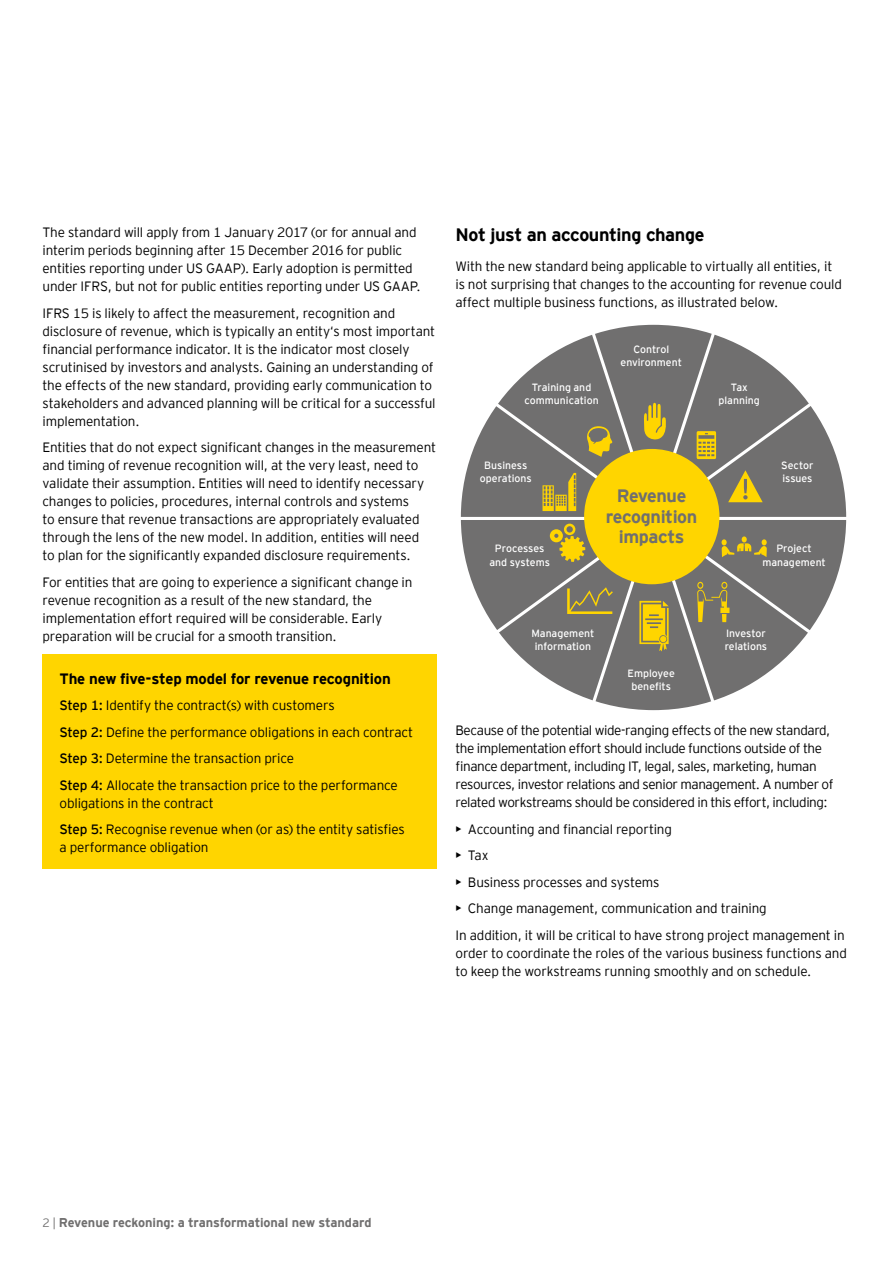
<style>
.page{position:relative;width:893px;height:1263px;background:#fff}
.page>*{position:absolute;margin:0;border:0;box-sizing:border-box;transform-origin:0 0}
.t1{font:700 18px "EY Interstate";letter-spacing:-.025em;color:#000}
.t2{font:700 18px/20.5px "EY Interstate";letter-spacing:-.025em;color:#706f6f;text-align:center}
.t3{font:700 15px "EY Interstate";letter-spacing:-.015em;color:#000}
.t4{font:300 13.5px/18px "EY Interstate";letter-spacing:-.015em;color:#000}
.t5{font:700 12.75px "EY Interstate";letter-spacing:-.01em;color:#706f6f}
.t6{font:10.5px/13.5px "EY Interstate";color:#fff;text-align:center}
.s1{font-weight:400}
.s2{font-weight:300;font-size:12px}
</style>
<div class="page">
<div style="left:43px;top:654px;width:394px;height:215px;background:#ffd500"></div>
<div style="left:461px;top:325px;width:385px;height:385px;background:#706f6f;border-radius:50%"></div>
<svg style="left:589px;top:328px;width:129px;height:381px"></svg>
<hr style="left:457px;top:517px;width:392px;height:3px;background:#fff">
<svg style="left:490px;top:399px;width:326px;height:239px"></svg>
<div style="left:584px;top:449px;width:135px;height:135px;background:#ffd500;border-radius:50%"></div>
<p class="t4" style="left:43px;top:222px;width:380px">The standard will apply from 1 January 2017 (or for annual and interim periods beginning after 15 December 2016 for public entities reporting under US GAAP). Early adoption is permitted under IFRS, but not for public entities reporting under US GAAP.</p>
<p class="t4" style="left:43px;top:303px;width:395px">IFRS 15 is likely to affect the measurement, recognition and disclosure of revenue, which is typically an entity‘s most important financial performance indicator. It is the indicator most closely scrutinised by investors and analysts. Gaining an understanding of the effects of the new standard, providing early communication to stakeholders and advanced planning will be critical for a successful implementation.</p>
<p class="t4" style="left:43px;top:437px;width:395px">Entities that do not expect significant changes in the measurement and timing of revenue recognition will, at the very least, need to validate their assumption. Entities will need to identify necessary changes to policies, procedures, internal controls and systems<br>to ensure that revenue transactions are appropriately evaluated through the lens of the new model. In addition, entities will need<br>to plan for the significantly expanded disclosure requirements.</p>
<p class="t4" style="left:43px;top:572px;width:371px">For entities that are going to experience a significant change in revenue recognition as a result of the new standard, the implementation effort required will be considerable. Early preparation will be crucial for a smooth transition.</p>
<p class="t3" style="left:60px;top:667px;width:333px">The new five-step model for revenue recognition</p>
<p class="t4" style="left:60px;top:691px;width:355px;line-height:26.5px"><span class="s1">Step 1:</span> Identify the contract(s) with customers<br><span class="s1">Step 2:</span> Define the performance obligations in each contract <span class="s1">Step 3:</span> Determine the transaction price<br><span class="s1">Step 4:</span> Allocate the transaction price to the performance</p>
<p class="t4" style="left:60px;top:789px;width:347px;line-height:26.5px">obligations in the contract<br><span class="s1">Step 5:</span> Recognise revenue when (or as) the entity satisfies</p>
<p class="t4" style="left:60px;top:837px;width:151px">a performance obligation</p>
<h1 class="t1" style="left:455px;top:221px;width:251px">Not just an accounting change</h1>
<p class="t4" style="left:455px;top:257px;width:388px">With the new standard being applicable to virtually all entities, it is not surprising that changes to the accounting for revenue could affect multiple business functions, as illustrated below.</p>
<p class="t6" style="left:621px;top:342px;width:63px">Control environment</p>
<p class="t6" style="left:524px;top:380px;width:76px">Training and communication</p>
<p class="t6" style="left:480px;top:458px;width:53px">Business operations</p>
<p class="t6" style="left:719px;top:380px;width:43px">Tax planning</p>
<p class="t6" style="left:781px;top:458px;width:34px;text-align:left">Sector issues</p>
<h1 class="t2" style="left:606px;top:484px;width:93px">Revenue recognition impacts</h1>
<p class="t6" style="left:489px;top:541px;width:62px">Processes and systems</p>
<p class="t6" style="left:762px;top:541px;width:65px">Project management</p>
<p class="t6" style="left:531px;top:625px;width:64px">Management information</p>
<p class="t6" style="left:725px;top:625px;width:44px;text-align:left">Investor relations</p>
<p class="t6" style="left:628px;top:666px;width:49px">Employee benefits</p>
<p class="t4" style="left:455px;top:721px;width:379px">Because of the potential wide-ranging effects of the new standard, the implementation effort should include functions outside of the finance department, including IT, legal, sales, marketing, human resources, investor relations and senior management. A number of related workstreams should be considered in this effort, including:</p>
<p class="t4" style="left:455px;top:819px;width:218px"><span class="s1">•</span> ►Accounting and financial reporting</p>
<p class="t4" style="left:455px;top:846px;width:35px"><span class="s1">•</span> ►Tax</p>
<p class="t4" style="left:455px;top:872px;width:205px"><span class="s1">•</span> ►Business processes and systems</p>
<p class="t4" style="left:455px;top:895px;width:391px;line-height:26.5px"><span class="s1">•</span> ►Change management, communication and training<br>In addition, it will be critical to have strong project management in</p>
<p class="t4" style="left:455px;top:943px;width:393px">order to coordinate the roles of the various business functions and to keep the workstreams running smoothly and on schedule.</p>
<p class="t5" style="left:43px;top:1213px;width:330px"><span class="s2">2 |</span> Revenue reckoning: a transformational new standard</p>
</div>
